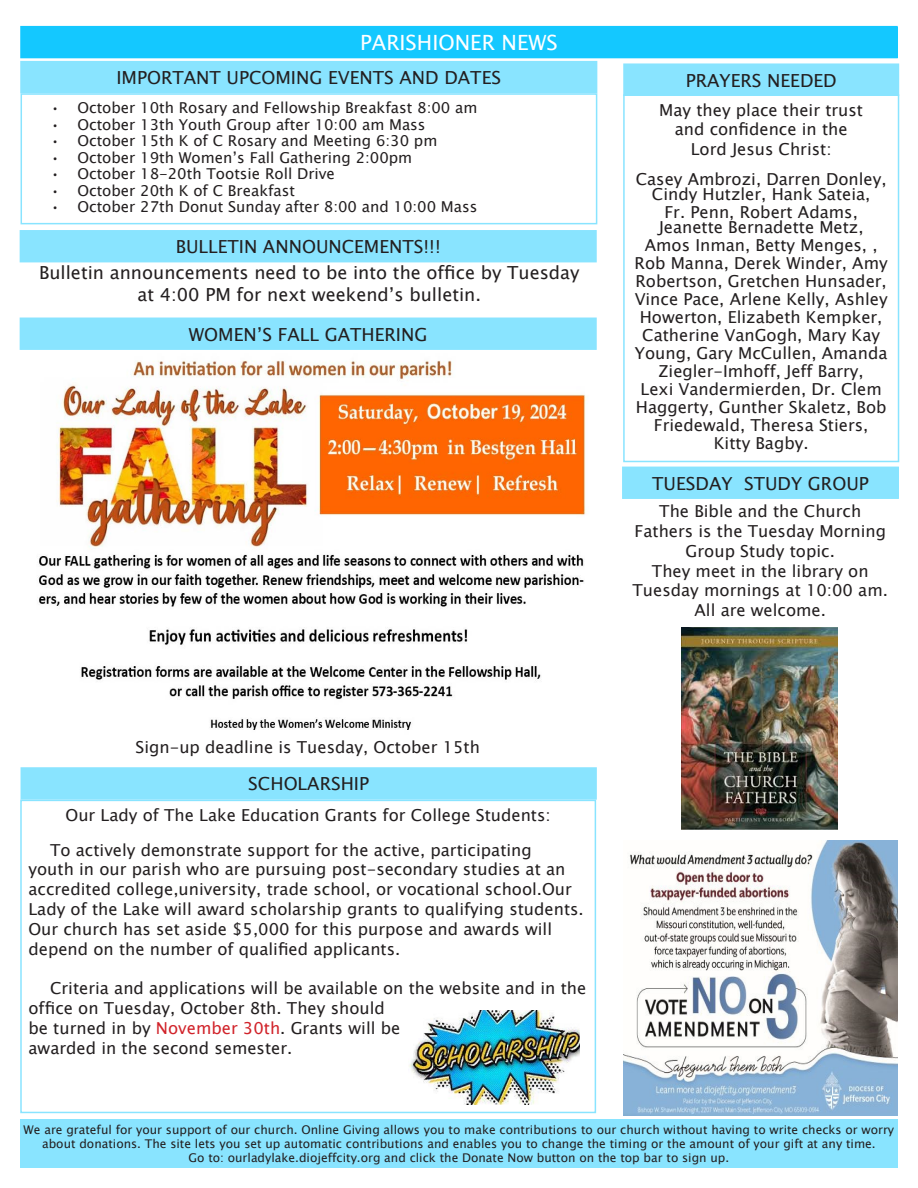
<style>
.page{position:relative;width:918px;height:1188px;background:#fff}
.page>*{position:absolute;margin:0;border:0;box-sizing:border-box;transform-origin:0 0}
.t1{font:21px "Lucida Sans Unicode";color:#fff}
.t2{font:18px/26px "Lucida Sans Unicode";color:#231f20;text-align:center}
.t3{font:16.5px/19.8px "Lucida Sans Unicode";color:#231f20;text-align:center}
.t4{font:15px "Lucida Sans Unicode";color:#231f20}
.t5{font:12px/14.4px "Lucida Sans Unicode";color:#231f20;text-align:center}
.s1{color:#d1232a}
</style>
<div class="page">
<div style="left:20px;top:1119px;width:878px;height:49px;background:#89e4ff"></div>
<div style="left:623px;top:467px;width:275px;height:31px;background:#89e4ff"></div>
<div style="left:622px;top:467px;width:277px;height:32px;border:2px solid #89e4ff"></div>
<img style="left:682px;top:627px;width:156px;height:202px">
<div style="left:21px;top:27px;width:876px;height:31px;background:#14c8ff"></div>
<div style="left:20px;top:26px;width:878px;height:32px;border:2px solid #14c8ff"></div>
<div style="left:20px;top:318px;width:576px;height:31px;background:#89e4ff"></div>
<div style="left:20px;top:318px;width:577px;height:32px;border:2px solid #89e4ff"></div>
<div style="left:21px;top:93px;width:576px;height:131px;border:2px solid #89e4ff"></div>
<div style="left:21px;top:62px;width:576px;height:31px;background:#89e4ff"></div>
<div style="left:20px;top:61px;width:577px;height:32px;border:2px solid #89e4ff"></div>
<div style="left:624px;top:64px;width:274px;height:31px;background:#89e4ff"></div>
<div style="left:623px;top:63px;width:276px;height:33px;border:2px solid #89e4ff"></div>
<div style="left:623px;top:94px;width:276px;height:368px;border:2px solid #89e4ff"></div>
<img style="left:38px;top:360px;width:548px;height:370px">
<img style="left:623px;top:840px;width:274px;height:276px">
<div style="left:20px;top:800px;width:576px;height:313px;border:2px solid #89e4ff"></div>
<div style="left:21px;top:768px;width:575px;height:31px;background:#89e4ff"></div>
<div style="left:21px;top:767px;width:576px;height:33px;border:2px solid #89e4ff"></div>
<img style="left:409px;top:1010px;width:171px;height:95px">
<div style="left:20px;top:231px;width:576px;height:31px;background:#89e4ff"></div>
<div style="left:20px;top:230px;width:577px;height:32px;border:2px solid #89e4ff"></div>
<p class="t1" style="left:360px;top:34px;width:199px">PARISHIONER NEWS</p>
<p class="t2" style="left:116px;top:66px;width:386px">IMPORTANT UPCOMING EVENTS AND DATES</p>
<p class="t2" style="left:686px;top:69px;width:153px">PRAYERS NEEDED</p>
<p class="t3" style="left:659px;top:101px;width:205px">May they place their trust and confidence in the<br>Lord Jesus Christ:</p>
<p class="t3" style="left:636px;top:173px;width:252px;line-height:15px">Casey Ambrozi, Darren Donley,<br>Cindy Hutzler, Hank Sateia,</p>
<p class="t3" style="left:659px;top:206px;width:206px;line-height:15px">Fr. Penn, Robert Adams,<br>Jeanette Bernadette Metz,</p>
<p class="t3" style="left:635px;top:237px;width:255px;line-height:18px">Amos Inman, Betty Menges, ,<br>Rob Manna, Derek Winder, Amy<br>Robertson, Gretchen Hunsader,<br>Vince Pace, Arlene Kelly, Ashley<br>Howerton, Elizabeth Kempker,<br>Catherine VanGogh, Mary Kay<br>Young, Gary McCullen, Amanda<br>Ziegler-Imhoff, Jeff Barry,<br>Lexi Vandermierden, Dr. Clem<br>Haggerty, Gunther Skaletz, Bob<br>Friedewald, Theresa Stiers,<br>Kitty Bagby.</p>
<p class="t4" style="left:50px;top:102px;width:429px">• October 10th Rosary and Fellowship Breakfast 8:00 am</p>
<p class="t4" style="left:50px;top:118px;width:377px">• October 13th Youth Group after 10:00 am Mass</p>
<p class="t4" style="left:50px;top:135px;width:389px">• October 15th K of C Rosary and Meeting 6:30 pm</p>
<p class="t4" style="left:50px;top:151px;width:363px">• October 19th Women’s Fall Gathering 2:00pm</p>
<p class="t4" style="left:50px;top:168px;width:286px">• October 18-20th Tootsie Roll Drive</p>
<p class="t4" style="left:50px;top:184px;width:246px">• October 20th K of C Breakfast</p>
<p class="t4" style="left:50px;top:201px;width:429px">• October 27th Donut Sunday after 8:00 and 10:00 Mass</p>
<p class="t2" style="left:39px;top:235px;width:542px">BULLETIN ANNOUNCEMENTS!!!<br>Bulletin announcements need to be into the office by Tuesday</p>
<p class="t2" style="left:138px;top:283px;width:345px">at 4:00 PM for next weekend’s bulletin.</p>
<p class="t2" style="left:189px;top:323px;width:240px">WOMEN’S FALL GATHERING</p>
<p class="t2" style="left:652px;top:472px;width:218px">TUESDAY STUDY GROUP</p>
<p class="t3" style="left:633px;top:502px;width:257px">The Bible and the Church<br>Fathers is the Tuesday Morning<br>Group Study topic.<br>They meet in the library on<br>Tuesday mornings at 10:00 am.<br>All are welcome.</p>
<p class="t3" style="left:136px;top:739px;width:346px">Sign-up deadline is Tuesday, October 15th</p>
<p class="t2" style="left:248px;top:772px;width:122px">SCHOLARSHIP</p>
<p class="t3" style="left:50px;top:799px;width:502px;line-height:34.8px;text-align:left;text-indent:15px">Our Lady of The Lake Education Grants for College Students:<br>To actively demonstrate support for the active, participating</p>
<p class="t3" style="left:29px;top:861px;width:557px;text-align:left">youth in our parish who are pursuing post-secondary studies at an accredited college,university, trade school, or vocational school.Our Lady of the Lake will award scholarship grants to qualifying students.<br>Our church has set aside $5,000 for this purpose and awards will depend on the number of qualified applicants.</p>
<p class="t3" style="left:29px;top:980px;width:559px;text-align:left;text-indent:22px">Criteria and applications will be available on the website and in the office on Tuesday, October 8th. They should<br>be turned in by <span class="s1">November 30th</span>. Grants will be<br>awarded in the second semester.</p>
<p class="t5" style="left:24px;top:1123px;width:872px">We are grateful for your support of our church. Online Giving allows you to make contributions to our church without having to write checks or worry about donations. The site lets you set up automatic contributions and enables you to change the timing or the amount of your gift at any time.<br>Go to: ourladylake.diojeffcity.org and click the Donate Now button on the top bar to sign up.</p>
</div>
